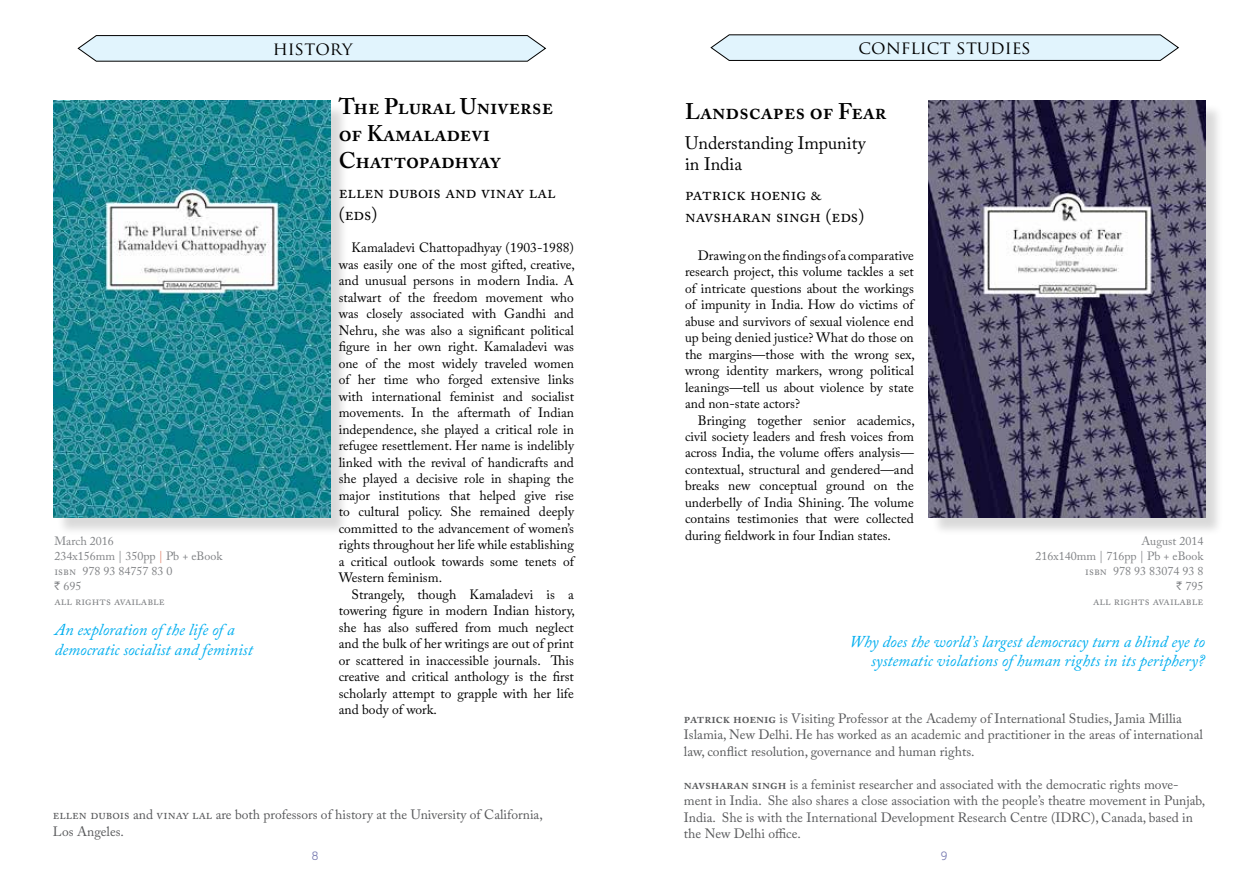
<style>
.page{position:relative;width:1259px;height:893px;background:#fff}
.page>*{position:absolute;margin:0;border:0;box-sizing:border-box;transform-origin:0 0}
.t1{font:600 22.5px/27px "Adobe Caslon Pro";color:#000}
.t2{font:18px/21.6px "Adobe Caslon Pro";color:#000}
.t3{font:18px "Trajan Pro";color:#000}
.t4{font:italic 16.5px/19.8px "Adobe Caslon Pro";color:#00aeef}
.t5{font:13.5px/16.5px "Adobe Caslon Pro";color:#000;text-align:justify}
.t6{font:13.5px/16.5px "Adobe Caslon Pro";color:#58595b}
.t7{font:12px/15px "Adobe Caslon Pro";color:#808285}
.t8{font:500 12px "Mank Sans";color:#7578b0}
.s1{color:#e18067}
.s2{font-family:"Rupee"}
.s3{font-weight:600}
</style>
<div class="page">
<svg style="left:77px;top:35px;width:470px;height:27px"></svg>
<div style="left:56px;top:103px;width:293px;height:433px;background:#000;opacity:.15"></div>
<img style="left:54px;top:101px;width:276px;height:416px">
<div style="left:931px;top:103px;width:292px;height:433px;background:#000;opacity:.15"></div>
<img style="left:928px;top:101px;width:277px;height:417px">
<svg style="left:710px;top:34px;width:469px;height:27px"></svg>
<h2 class="t3" style="left:273px;top:37px;width:81px">HISTORY</h2>
<p class="t7" style="left:54px;top:534px;width:170px">March 2016<br>234x156mm | 350pp <span class="s1">|</span> Pb + eBook isbn 978 93 84757 83 0<br><span class="s2">s</span> 695<br>all rights available</p>
<p class="t4" style="left:55px;top:620px;width:200px">An exploration of the life of a democratic socialist and feminist</p>
<h1 class="t1" style="left:339px;top:93px;width:216px">The Plural Universe of Kamaladevi<br>Chattopadhyay</h1>
<h2 class="t2" style="left:339px;top:181px;width:218px">ellen dubois and vinay lal (eds)</h2>
<p class="t5" style="left:339px;top:239px;width:238px;text-align:left;text-indent:13px">Kamaladevi Chattopadhyay (1903-1988) was easily one of the most gifted, creative, and unusual persons in modern India. A stalwart of the freedom movement who was closely associated with Gandhi and Nehru, she was also a significant political figure in her own right. Kamaladevi was one of the most widely traveled women of her time who forged extensive links with international feminist and socialist movements. In the aftermath of Indian independence, she played a critical role in refugee resettlement. Her name is indelibly linked with the revival of handicrafts and she played a decisive role in shaping the major institutions that helped give rise to cultural policy. She remained deeply committed to the advancement of women’s rights throughout her life while establishing a critical outlook towards some tenets of Western feminism.</p>
<p class="t5" style="left:339px;top:586px;width:238px;text-indent:13px">Strangely, though Kamaladevi is a towering figure in modern Indian history, she has also suffered from much neglect and the bulk of her writings are out of print or scattered in inaccessible journals. This creative and critical anthology is the first scholarly attempt to grapple with her life and body of work.</p>
<p class="t6" style="left:53px;top:806px;width:491px">ellen dubois and vinay lal are both professors of history at the University of California,<br>Los Angeles.</p>
<h2 class="t3" style="left:858px;top:36px;width:174px">CONFLICT STUDIES</h2>
<h1 class="t1" style="left:685px;top:97px;width:203px">Landscapes of Fear</h1>
<h2 class="t2" style="left:685px;top:132px;width:183px">Understanding Impunity in India</h2>
<h2 class="t2" style="left:685px;top:183px;width:181px">patrick hoenig &amp; navsharan singh (eds)</h2>
<p class="t5" style="left:685px;top:247px;width:232px;text-indent:13px">Drawing on the findings of a comparative research project, this volume tackles a set of intricate questions about the workings of impunity in India. How do victims of abuse and survivors of sexual violence end up being denied justice? What do those on the margins—those with the wrong sex, wrong identity markers, wrong political leanings—tell us about violence by state and non-state actors?</p>
<p class="t5" style="left:685px;top:412px;width:231px;text-indent:13px">Bringing together senior academics, civil society leaders and fresh voices from across India, the volume offers analysis— contextual, structural and gendered—and breaks new conceptual ground on the underbelly of India Shining. The volume contains testimonies that were collected during fieldwork in four Indian states.</p>
<p class="t7" style="left:1035px;top:534px;width:170px;text-align:right">August 2014<br>216x140mm | 716pp | Pb + eBook isbn 978 93 83074 93 8<br><span class="s2">s</span> 795<br>all rights available</p>
<p class="t4" style="left:849px;top:631px;width:357px;text-align:right">Why does the world’s largest democracy turn a blind eye to systematic violations of human rights in its periphery?</p>
<p class="t6" style="left:684px;top:710px;width:520px"><span class="s3">patrick hoenig</span> is Visiting Professor at the Academy of International Studies, Jamia Millia<br>Islamia, New Delhi. He has worked as an academic and practitioner in the areas of international law, conflict resolution, governance and human rights.</p>
<p class="t6" style="left:684px;top:776px;width:523px"><span class="s3">navsharan singh</span> is a feminist researcher and associated with the democratic rights move&shy;ment in India. She also shares a close association with the people’s theatre movement in Punjab, India. She is with the International Development Research Centre (IDRC), Canada, based in the New Delhi office.</p>
<p class="t8" style="left:312px;top:848px;width:8px">8</p>
<p class="t8" style="left:941px;top:848px;width:8px">9</p>
</div>
